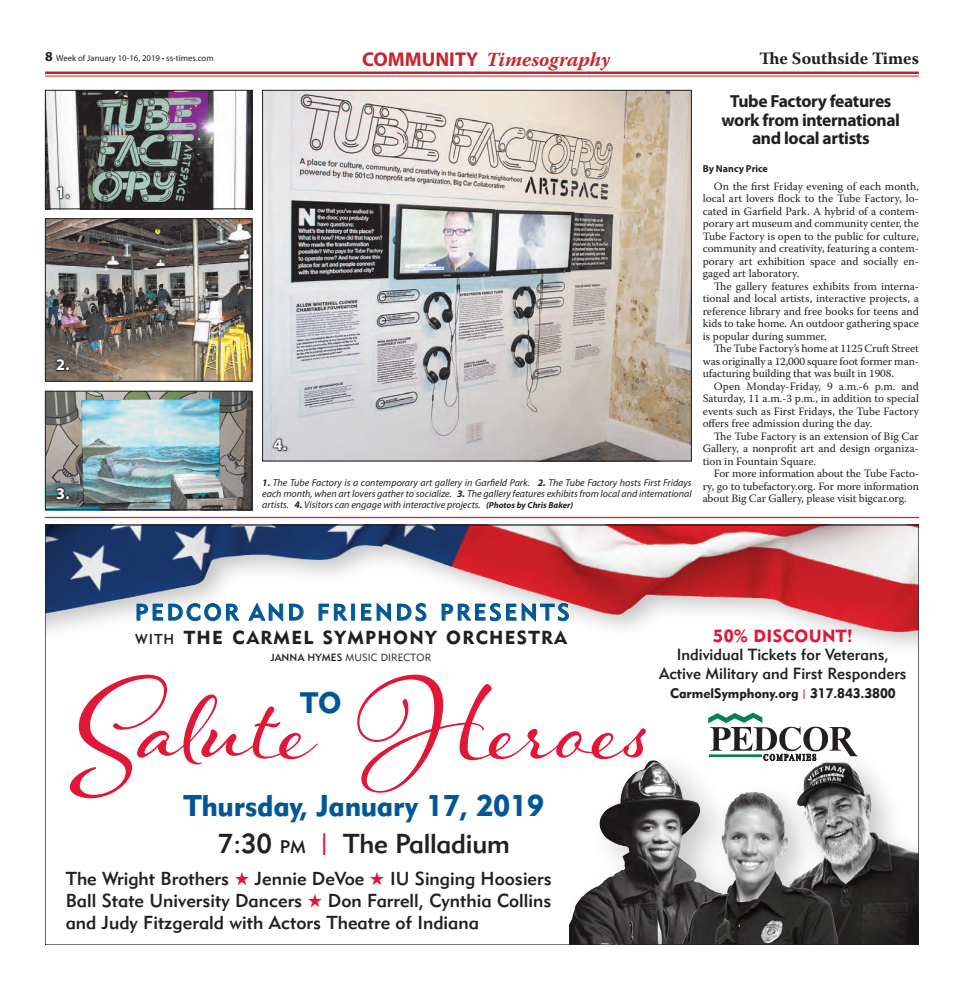
<style>
.page{position:relative;width:964px;height:990px;background:#fff}
.page>*{position:absolute;margin:0;border:0;box-sizing:border-box;transform-origin:0 0}
.t1{font:156.5px "Hummingbird";color:#e01737}
.t2{font:29.62px "Geometric 415 BT Black A";letter-spacing:-.01em;color:#015795}
.t3{font:29.38px "Geometric 415 BT Black A";color:#015795}
.t4{font:27px "Geometric 415 BT Medium A";letter-spacing:-.01em;color:#231f20}
.t5{font:22.62px "Geometric 415 BT Medium A";letter-spacing:.13em;color:#015795}
.Briefs{font:italic 700 20px "Warnock Pro";color:#c8242b}
.t6{font:18.62px/21.9px "Geometric 415 BT Medium A";color:#231f20;text-align:justify}
.t7{font:18.62px "Geometric 415 BT Black A";letter-spacing:.07em;color:#231f20}
.Headline_-_14pt{font:700 17.5px/18.8px "Myriad Pro";letter-spacing:-.02em;color:#231f20;text-align:center}
.t8{font:700 17.38px "Warnock Pro";color:#231f20}
.t9{font:17.38px "Geometric 415 BT Black A";letter-spacing:.02em;color:#e01737}
.Headline_-_11pt{font:700 16.25px "Myriad Pro";color:#fff}
.t10{font:16px/18.8px "Geometric 415 BT Medium A";color:#231f20;text-align:center}
.t11{font:13.62px "Geometric 415 BT Black A";color:#231f20}
.Body_Copy{font:11.25px/12.5px "Warnock Pro";color:#231f20;text-align:justify}
.t12{font:10.25px "Geometric 415 BT Lite A";letter-spacing:.01em;color:#231f20}
.Captions_for_Photos{font:italic 10px/11.2px "Myriad Pro";color:#231f20;text-align:justify}
.Byline_for_Article{font:700 10px "Myriad Pro";color:#231f20}
.t13{font:8.75px "Myriad Pro";color:#231f20}
.s1{font-weight:700;font-size:13.75px}
.s2{font-family:"Myriad Pro";font-style:normal}
.s3{font-weight:700}
.s4{font-weight:700;font-size:8.75px}
.s5{font-family:"Geometric 415 BT Medium A";font-size:14.12px}
.s6{font-family:"Geometric 415 BT Medium A"}
.s7{font-size:18px}
.s8{font-family:"Geometric 415 BT Lite A";font-size:30.62px;color:#e01737}
.s9{color:#e01737}
.s10{font-family:"Geometric 415 BT Lite A";color:#e01737}
</style>
<div class="page">
<hr style="left:45px;top:72px;width:873px;height:2px;background:#c8242b">
<hr style="left:45px;top:76px;width:873px;height:1px;background:#c8242b">
<img style="left:264px;top:92px;width:425px;height:367px">
<div style="left:262px;top:90px;width:429px;height:371px;border:1px solid #231f20"></div>
<img style="left:47px;top:92px;width:203px;height:115px">
<div style="left:45px;top:90px;width:207px;height:119px;border:1px solid #231f20"></div>
<img style="left:47px;top:220px;width:203px;height:160px">
<div style="left:45px;top:218px;width:207px;height:164px;border:1px solid #231f20"></div>
<img style="left:47px;top:393px;width:203px;height:115px">
<div style="left:45px;top:391px;width:207px;height:119px;border:1px solid #231f20"></div>
<svg style="left:55px;top:185px;width:17px;height:16px"></svg>
<svg style="left:57px;top:187px;width:12px;height:12px"></svg>
<svg style="left:54px;top:357px;width:18px;height:16px"></svg>
<svg style="left:56px;top:359px;width:13px;height:12px"></svg>
<svg style="left:54px;top:485px;width:18px;height:17px"></svg>
<svg style="left:56px;top:487px;width:13px;height:13px"></svg>
<svg style="left:271px;top:437px;width:18px;height:16px"></svg>
<svg style="left:273px;top:439px;width:13px;height:12px"></svg>
<hr style="left:45px;top:517px;width:873px;height:1px;background:#c8242b">
<svg style="left:47px;top:527px;width:869px;height:416px"></svg>
<p class="t13" style="left:45px;top:53px;width:170px"><span class="s1">8</span> Week of January 10-16, 2019 • ss-times.com</p>
<p class="Briefs" style="left:362px;top:47px;width:249px"><span class="s2">COMMUNITY</span> Timesography</p>
<h3 class="t8" style="left:759px;top:48px;width:161px">The Southside Times</h3>
<p class="Headline_-_14pt" style="left:721px;top:91px;width:180px">Tube Factory features work from international and local artists</p>
<p class="Byline_for_Article" style="left:702px;top:162px;width:67px">By Nancy Price</p>
<p class="Body_Copy" style="left:702px;top:180px;width:218px;text-indent:11px">On the first Friday evening of each month, local art lovers flock to the Tube Factory, lo&shy;cated in Garfield Park. A hybrid of a contem&shy;porary art museum and community center, the Tube Factory is open to the public for culture, community and creativity, featuring a contem&shy;porary art exhibition space and socially en&shy;gaged art laboratory.</p>
<p class="Body_Copy" style="left:702px;top:280px;width:218px;text-indent:11px">The gallery features exhibits from interna&shy;tional and local artists, interactive projects, a reference library and free books for teens and kids to take home. An outdoor gathering space is popular during summer.</p>
<p class="Body_Copy" style="left:702px;top:342px;width:218px;text-indent:11px">The Tube Factory’s home at 1125 Cruft Street was originally a 12,000 square foot former man&shy;ufacturing building that was built in 1908.</p>
<p class="Body_Copy" style="left:702px;top:380px;width:218px;text-indent:11px">Open Monday-Friday, 9 a.m.-6 p.m. and Saturday, 11 a.m.-3 p.m., in addition to special events such as First Fridays, the Tube Factory offers free admission during the day.</p>
<p class="Body_Copy" style="left:702px;top:430px;width:217px;text-indent:11px">The Tube Factory is an extension of Big Car Gallery, a nonprofit art and design organiza&shy;tion in Fountain Square.</p>
<p class="Body_Copy" style="left:702px;top:467px;width:217px;text-indent:11px">For more information about the Tube Facto&shy;ry, go to tubefactory.org. For more information about Big Car Gallery, please visit bigcar.org.</p>
<p class="Headline_-_11pt" style="left:56px;top:182px;width:15px">1.</p>
<p class="Headline_-_11pt" style="left:56px;top:354px;width:15px">2.</p>
<p class="Headline_-_11pt" style="left:273px;top:434px;width:15px">4.</p>
<p class="Captions_for_Photos" style="left:262px;top:477px;width:430px"><span class="s3">1.</span> The Tube Factory is a contemporary art gallery in Garfield Park. <span class="s3">2.</span> The Tube Factory hosts First Fridays each month, when art lovers gather to socialize. <span class="s3">3.</span> The gallery features exhibits from local and international artists. <span class="s3">4.</span> Visitors can engage with interactive projects. <span class="s4">(Photos by Chris Baker)</span></p>
<p class="Headline_-_11pt" style="left:56px;top:483px;width:15px">3.</p>
<p class="t5" style="left:135px;top:598px;width:436px">PEDCOR AND FRIENDS PRESENTS</p>
<p class="t7" style="left:135px;top:626px;width:433px"><span class="s5">WITH</span> THE CARMEL SYMPHONY ORCHESTRA</p>
<p class="t12" style="left:271px;top:652px;width:162px"><span class="s6">JANNA HYMES</span> MUSIC DIRECTOR</p>
<p class="t1" style="left:78px;top:611px;width:572px">Salute Heroes</p>
<p class="t2" style="left:183px;top:788px;width:362px">Thursday, January 17, 2019</p>
<p class="t4" style="left:218px;top:827px;width:293px">7:30 <span class="s7">PM</span> <span class="s8">I</span> The Palladium</p>
<p class="t3" style="left:300px;top:684px;width:43px">TO</p>
<p class="t6" style="left:66px;top:867px;width:487px">The Wright Brothers <span class="s9">★</span> Jennie DeVoe <span class="s9">★</span> IU Singing Hoosiers Ball State University Dancers <span class="s9">★</span> Don Farrell, Cynthia Collins and Judy Fitzgerald with Actors Theatre of Indiana</p>
<p class="t9" style="left:712px;top:625px;width:141px">50% DISCOUNT!</p>
<p class="t10" style="left:658px;top:645px;width:249px">Individual Tickets for Veterans,<br>Active Military and First Responders</p>
<p class="t11" style="left:669px;top:685px;width:227px">CarmelSymphony.org <span class="s10">I</span> 317.843.3800</p>
</div>
